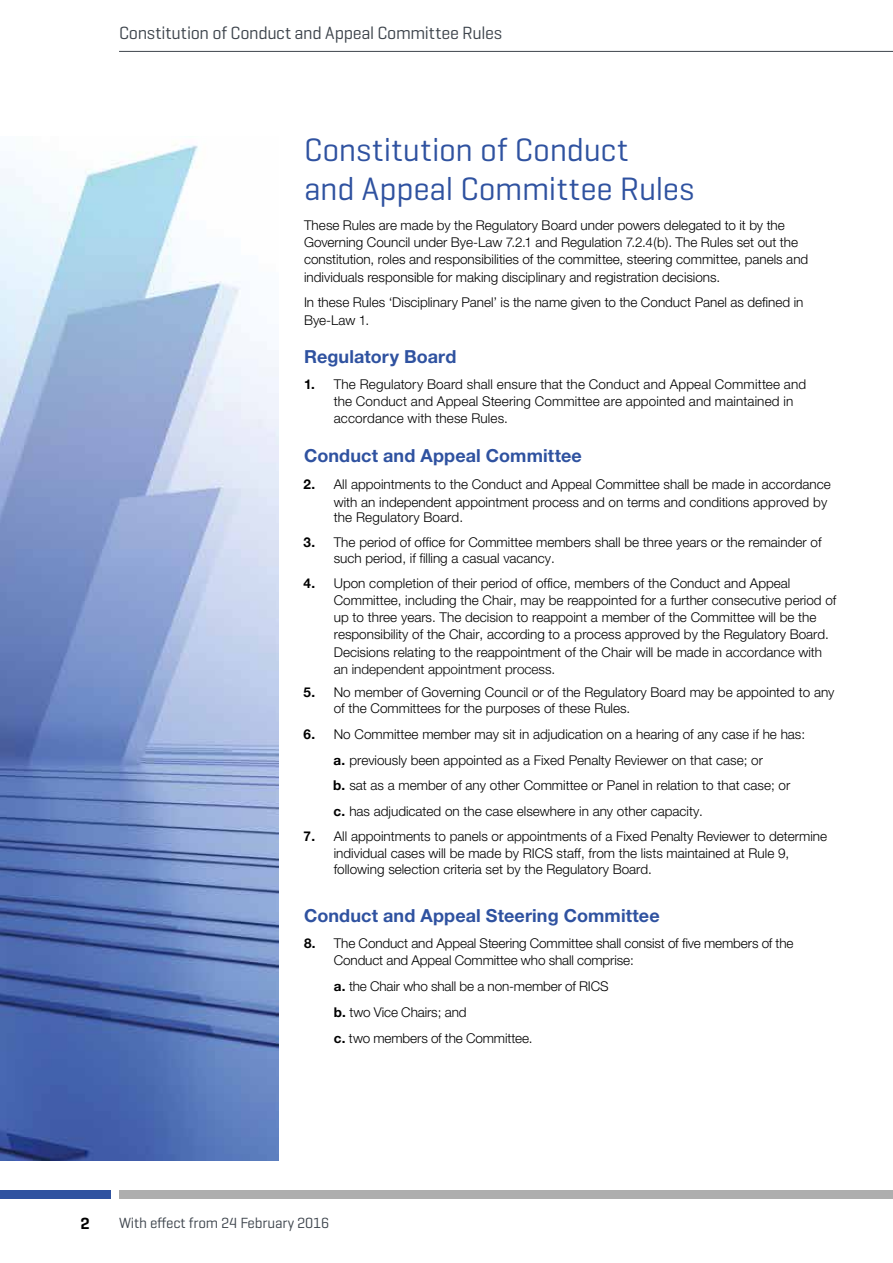
<style>
.page{position:relative;width:893px;height:1263px;background:#fff}
.page>*{position:absolute;margin:0;border:0;box-sizing:border-box;transform-origin:0 0}
.t1{font:33px/39px "Geogrotesque";letter-spacing:-.005em;color:#2f52a0}
.t2{font:700 18px "Helvetica Neue";letter-spacing:.005em;color:#2f52a0}
.t3{font:18px "Geogrotesque";letter-spacing:-.015em;color:#3d444c}
.t4{font:600 16.5px "Geogrotesque";color:#000}
.t5{font:15px "Geogrotesque";letter-spacing:-.01em;color:#3d444c}
.t6{font:300 13.5px/17.2px "Helvetica Neue";color:#000}
.s1{font-weight:700}
</style>
<div class="page">
<div style="left:0;top:1191px;width:111px;height:8px;background:#2f52a0"></div>
<div style="left:119px;top:1191px;width:774px;height:8px;background:#aeaeae"></div>
<hr style="left:119px;top:51px;width:774px;height:1px;background:#3d444c">
<img style="left:0;top:145px;width:279px;height:1016px">
<h2 class="t3" style="left:119px;top:21px;width:385px">Constitution of Conduct and Appeal Committee Rules</h2>
<h1 class="t1" style="left:304px;top:129px;width:392px">Constitution of Conduct<br>and Appeal Committee Rules</h1>
<p class="t6" style="left:304px;top:216px;width:506px">These Rules are made by the Regulatory Board under powers delegated to it by the Governing Council under Bye-Law 7.2.1 and Regulation 7.2.4(b). The Rules set out the constitution, roles and responsibilities of the committee, steering committee, panels and individuals responsible for making disciplinary and registration decisions.</p>
<p class="t6" style="left:304px;top:294px;width:501px">In these Rules ‘Disciplinary Panel’ is the name given to the Conduct Panel as defined in<br>Bye-Law 1.</p>
<h2 class="t2" style="left:304px;top:346px;width:154px">Regulatory Board</h2>
<p class="t6" style="left:334px;top:375px;width:474px;text-indent:-30px"><span class="s1">1.</span> The Regulatory Board shall ensure that the Conduct and Appeal Committee and the Conduct and Appeal Steering Committee are appointed and maintained in accordance with these Rules.</p>
<h2 class="t2" style="left:304px;top:444px;width:279px">Conduct and Appeal Committee</h2>
<p class="t6" style="left:303px;top:475px;width:529px;text-align:right"><span class="s1">2.</span> All appointments to the Conduct and Appeal Committee shall be made in accordance with an independent appointment process and on terms and conditions approved by</p>
<p class="t6" style="left:334px;top:509px;width:131px">the Regulatory Board.</p>
<p class="t6" style="left:334px;top:534px;width:489px;line-height:15.9px;text-indent:-30px"><span class="s1">3.</span> The period of office for Committee members shall be three years or the remainder of such period, if filling a casual vacancy.</p>
<p class="t6" style="left:334px;top:574px;width:504px;text-indent:-30px"><span class="s1">4.</span> Upon completion of their period of office, members of the Conduct and Appeal Committee, including the Chair, may be reappointed for a further consecutive period of up to three years. The decision to reappoint a member of the Committee will be the responsibility of the Chair, according to a process approved by the Regulatory Board.<br>Decisions relating to the reappointment of the Chair will be made in accordance with an independent appointment process.</p>
<p class="t6" style="left:334px;top:684px;width:502px;line-height:15.9px;text-indent:-30px"><span class="s1">5.</span> No member of Governing Council or of the Regulatory Board may be appointed to any of the Committees for the purposes of these Rules.</p>
<p class="t6" style="left:333px;top:721px;width:474px;line-height:25.8px;text-indent:-30px"><span class="s1">6.</span> No Committee member may sit in adjudication on a hearing of any case if he has: <span class="s1">a.</span> previously been appointed as a Fixed Penalty Reviewer on that case; or<br><span class="s1">b.</span> sat as a member of any other Committee or Panel in relation to that case; or <span class="s1">c.</span> has adjudicated on the case elsewhere in any other capacity.</p>
<p class="t6" style="left:303px;top:827px;width:525px;text-align:center"><span class="s1">7.</span> All appointments to panels or appointments of a Fixed Penalty Reviewer to determine individual cases will be made by RICS staff, from the lists maintained at Rule 9,</p>
<p class="t6" style="left:334px;top:860px;width:320px">following selection criteria set by the Regulatory Board.</p>
<h2 class="t2" style="left:304px;top:905px;width:357px">Conduct and Appeal Steering Committee</h2>
<p class="t6" style="left:334px;top:934px;width:461px;text-indent:-30px"><span class="s1">8.</span> The Conduct and Appeal Steering Committee shall consist of five members of the<br>Conduct and Appeal Committee who shall comprise:</p>
<p class="t6" style="left:334px;top:973px;width:276px;line-height:25.8px"><span class="s1">a.</span> the Chair who shall be a non-member of RICS <span class="s1">b.</span> two Vice Chairs; and<br><span class="s1">c.</span> two members of the Committee.</p>
<p class="t4" style="left:81px;top:1213px;width:11px">2</p>
<p class="t5" style="left:119px;top:1214px;width:212px">With effect from 24 February 2016</p>
</div>
